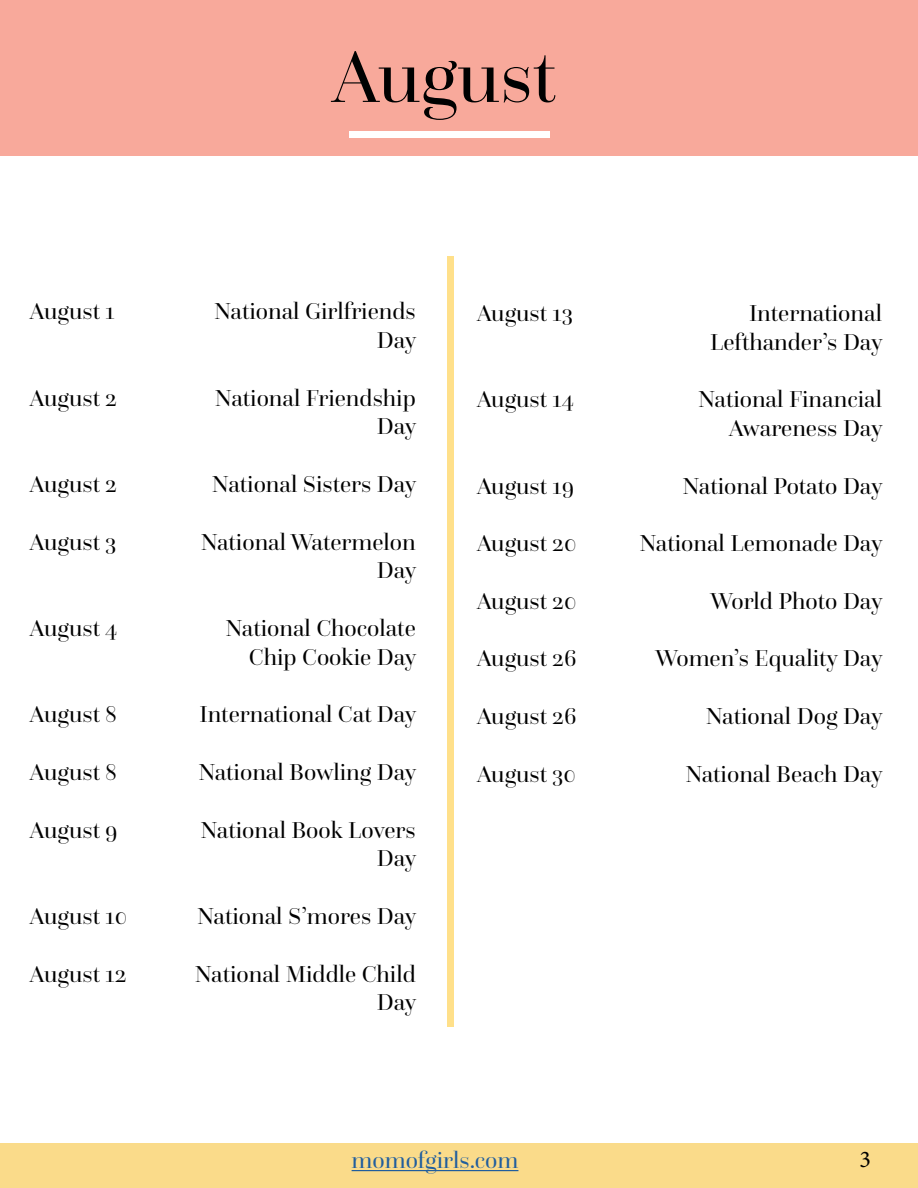
<style>
.page{position:relative;width:918px;height:1188px;background:#fff}
.page>*{position:absolute;margin:0;border:0;box-sizing:border-box;transform-origin:0 0}
.t1{font:76.5px "Questa Grande";color:#000101}
.t2{font:24px/28.8px "Questa Grande";color:#000;text-align:right}
.t3{font:24px "Questa Grande";color:#215e9e}
.t4{font:24px "Minion Pro";color:#000}
</style>
<div class="page">
<div style="left:0;top:0;width:918px;height:155px;background:#f8a99b"></div>
<div style="left:349px;top:131px;width:200px;height:7px;background:#fff"></div>
<div style="left:0;top:1143px;width:918px;height:45px;background:#fadb8a"></div>
<div style="left:447px;top:256px;width:7px;height:771px;background:#ffe08a"></div>
<hr style="left:352px;top:1170px;width:166px;height:1px;background:#215e9e">
<h1 class="t1" style="left:333px;top:31px;width:225px">August</h1>
<p class="t2" style="left:30px;top:297px;width:86px">August 1</p>
<p class="t2" style="left:214px;top:297px;width:204px">National Girlfriends<br>Day</p>
<p class="t2" style="left:30px;top:383px;width:89px">August 2</p>
<p class="t2" style="left:215px;top:383px;width:203px">National Friendship<br>Day</p>
<p class="t2" style="left:30px;top:470px;width:89px">August 2</p>
<p class="t2" style="left:212px;top:470px;width:206px">National Sisters Day</p>
<p class="t2" style="left:30px;top:527px;width:88px">August 3</p>
<p class="t2" style="left:201px;top:527px;width:217px">National Watermelon<br>Day</p>
<p class="t2" style="left:30px;top:614px;width:89px">August 4</p>
<p class="t2" style="left:225px;top:614px;width:192px">National Chocolate<br>Chip Cookie Day</p>
<p class="t2" style="left:30px;top:700px;width:89px">August 8</p>
<p class="t2" style="left:199px;top:700px;width:218px">International Cat Day</p>
<p class="t2" style="left:30px;top:758px;width:89px">August 8</p>
<p class="t2" style="left:198px;top:758px;width:220px">National Bowling Day</p>
<p class="t2" style="left:30px;top:815px;width:89px">August 9</p>
<p class="t2" style="left:201px;top:815px;width:217px">National Book Lovers<br>Day</p>
<p class="t2" style="left:30px;top:902px;width:99px">August 10</p>
<p class="t2" style="left:197px;top:902px;width:221px">National S’mores Day</p>
<p class="t2" style="left:30px;top:959px;width:98px">August 12</p>
<p class="t2" style="left:195px;top:959px;width:223px">National Middle Child<br>Day</p>
<p class="t2" style="left:477px;top:298px;width:98px">August 13</p>
<p class="t2" style="left:710px;top:298px;width:174px">International<br>Lefthander’s Day</p>
<p class="t2" style="left:477px;top:385px;width:99px">August 14</p>
<p class="t2" style="left:698px;top:385px;width:186px">National Financial<br>Awareness Day</p>
<p class="t2" style="left:477px;top:471px;width:99px">August 19</p>
<p class="t2" style="left:683px;top:471px;width:202px">National Potato Day</p>
<p class="t2" style="left:477px;top:529px;width:101px">August 20</p>
<p class="t2" style="left:640px;top:529px;width:245px">National Lemonade Day</p>
<p class="t2" style="left:477px;top:586px;width:101px">August 20</p>
<p class="t2" style="left:710px;top:586px;width:174px">World Photo Day</p>
<p class="t2" style="left:477px;top:644px;width:101px">August 26</p>
<p class="t2" style="left:655px;top:644px;width:229px">Women’s Equality Day</p>
<p class="t2" style="left:477px;top:702px;width:101px">August 26</p>
<p class="t2" style="left:706px;top:702px;width:178px">National Dog Day</p>
<p class="t2" style="left:477px;top:759px;width:100px">August 30</p>
<p class="t2" style="left:685px;top:759px;width:199px">National Beach Day</p>
<p class="t3" style="left:352px;top:1146px;width:168px">momofgirls.com</p>
<p class="t4" style="left:860px;top:1143px;width:13px">3</p>
</div>
